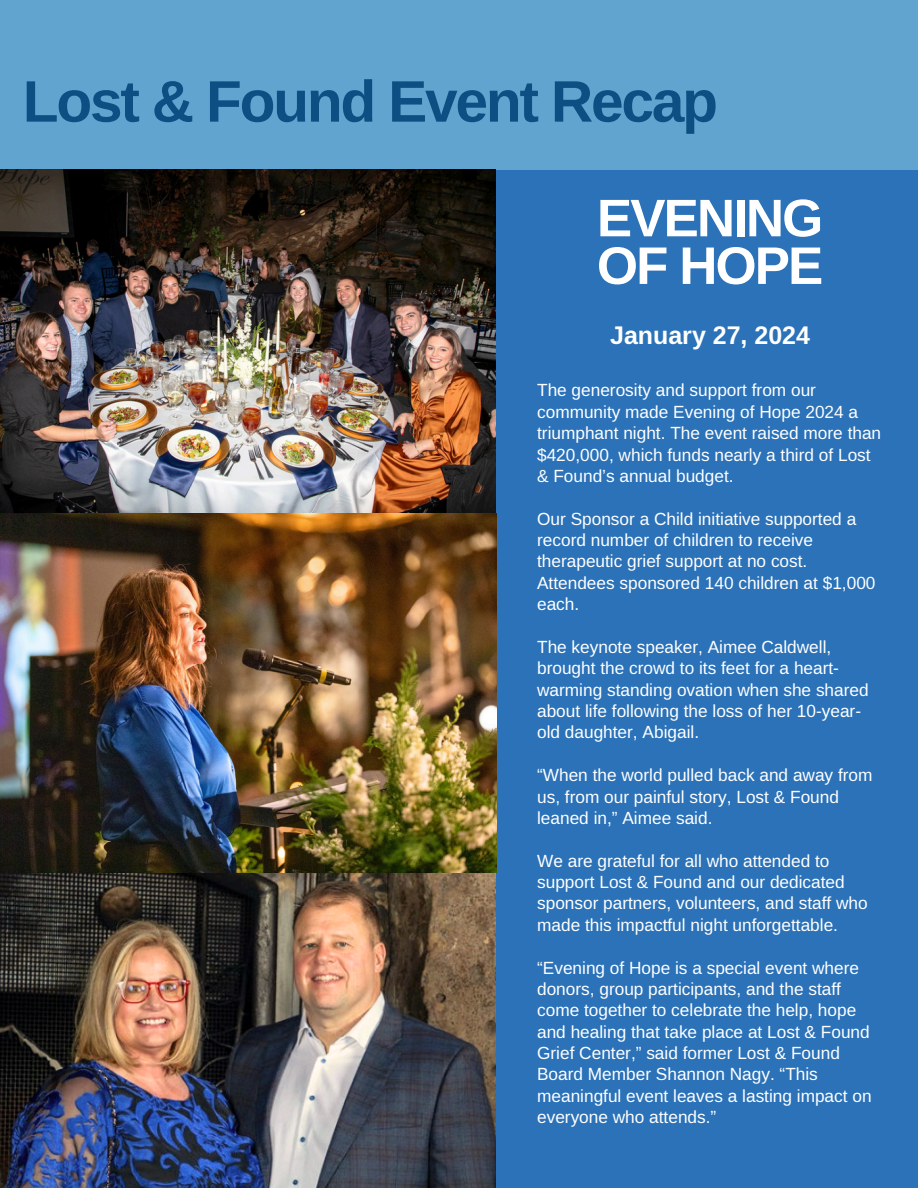
<style>
.page{position:relative;width:918px;height:1188px;background:#fff}
.page>*{position:absolute;margin:0;border:0;box-sizing:border-box;transform-origin:0 0}
.t1{font:700 58.5px "Libra Sans";letter-spacing:-.035em;color:#0d4f83}
.t2{font:700 52.95px/47.7px "Libra Sans";letter-spacing:-.035em;color:#fff}
.t3{font:700 25.05px "Libra Sans";color:#fff}
.t4{font:17.25px/21.3px "Libra Sans";color:#fff}
</style>
<div class="page">
<div style="left:496px;top:0;width:422px;height:1188px;background:#2b72b9"></div>
<div style="left:0;top:0;width:918px;height:169px;background:#61a4d0"></div>
<img style="left:0;top:169px;width:496px;height:1019px">
<p class="t1" style="left:23px;top:69px;width:697px">Lost &amp; Found Event Recap</p>
<p class="t2" style="left:597px;top:194px;width:228px">EVENING<br>OF HOPE</p>
<p class="t3" style="left:610px;top:322px;width:201px">January 27, 2024</p>
<p class="t4" style="left:537px;top:380px;width:346px">The generosity and support from our community made Evening of Hope 2024 a triumphant night. The event raised more than $420,000, which funds nearly a third of Lost &amp; Found’s annual budget.</p>
<p class="t4" style="left:537px;top:508px;width:340px">Our Sponsor a Child initiative supported a record number of children to receive therapeutic grief support at no cost.<br>Attendees sponsored 140 children at $1,000 each.</p>
<p class="t4" style="left:537px;top:636px;width:333px">The keynote speaker, Aimee Caldwell, brought the crowd to its feet for a heart&shy;warming standing ovation when she shared about life following the loss of her 10-year&shy;old daughter, Abigail.</p>
<p class="t4" style="left:537px;top:765px;width:337px">“When the world pulled back and away from us, from our painful story, Lost &amp; Found leaned in,” Aimee said.</p>
<p class="t4" style="left:537px;top:850px;width:332px">We are grateful for all who attended to support Lost &amp; Found and our dedicated sponsor partners, volunteers, and staff who made this impactful night unforgettable.</p>
<p class="t4" style="left:537px;top:957px;width:336px">“Evening of Hope is a special event where donors, group participants, and the staff come together to celebrate the help, hope and healing that take place at Lost &amp; Found Grief Center,” said former Lost &amp; Found Board Member Shannon Nagy. “This meaningful event leaves a lasting impact on everyone who attends.”</p>
</div>
